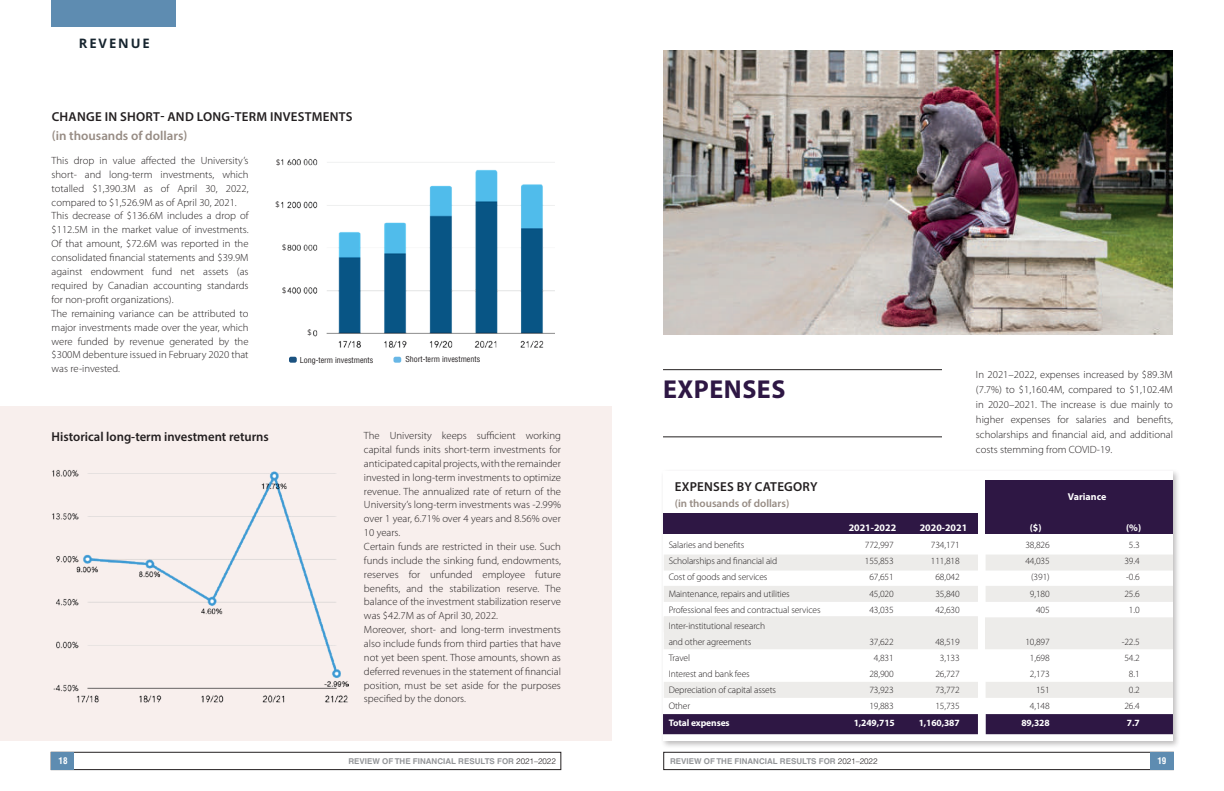
<style>
.page{position:relative;width:1224px;height:791px;background:#fff}
.page>*{position:absolute;margin:0;border:0;box-sizing:border-box;transform-origin:0 0}
.t1{font:700 26px "Myriad Pro";letter-spacing:.02em;color:#2e1744}
.t2{font:600 13px "Myriad Pro";letter-spacing:.02em;color:#231f20}
.t3{font:600 13px "Myriad Pro";color:#231f20}
.t4{font:600 13px "Myriad Pro";color:#978c84}
.t5{font:13px "Open Sans";letter-spacing:.15em;color:#16242e}
.t6{font:600 11px "Myriad Pro";color:#978c84}
.t7{font:300 10.5px/13.9px "Myriad Pro";color:#231f20}
.t8{font:700 10px "Myriad Pro";color:#fff}
.t9{font:300 9.5px/16.1px "Myriad Pro";letter-spacing:-.01em;color:#231f20}
.t10{font:700 9.5px "Myriad Pro";letter-spacing:-.01em;color:#fff}
.t11{font:700 condensed 9px "Helvetica LT Std";color:#fff}
.t12{font:700 8px "Helvetica LT Std";color:#939598}
.t13{font:condensed 8px "Helvetica LT Std";color:#231f20}
.t14{font:7.5px "Avenir LT Std";color:#231f20}
.s1{font-weight:300;color:#231f20}
</style>
<div class="page">
<div style="left:664px;top:752px;width:509px;height:18px;border:1px solid #231f20"></div>
<div style="left:51px;top:752px;width:510px;height:18px;border:1px solid #231f20"></div>
<div style="left:1150px;top:752px;width:23px;height:18px;background:#5e8cb1"></div>
<div style="left:51px;top:752px;width:23px;height:17px;background:#5e8cb1"></div>
<div style="left:51px;top:0;width:124px;height:27px;background:#5e8cb1"></div>
<div style="left:0;top:406px;width:612px;height:335px;background:#f8efed"></div>
<img style="left:663px;top:51px;width:510px;height:283px">
<hr style="left:663px;top:369px;width:279px;height:1px;background:#231f20">
<hr style="left:663px;top:437px;width:279px;height:1px;background:#231f20">
<div style="left:660px;top:468px;width:521px;height:281px;background:#231f20;opacity:.3"></div>
<svg style="left:663px;top:471px;width:510px;height:270px"></svg>
<hr style="left:1006px;top:498px;width:1px;height:242px;background:#fff">
<div style="left:986px;top:480px;width:187px;height:53px;background:#2e1744"></div>
<div style="left:663px;top:513px;width:315px;height:20px;background:#2e1744"></div>
<div style="left:664px;top:554px;width:314px;height:16px;background:#edecea"></div>
<div style="left:664px;top:586px;width:314px;height:16px;background:#edecea"></div>
<div style="left:664px;top:682px;width:314px;height:16px;background:#edecea"></div>
<div style="left:986px;top:554px;width:187px;height:16px;background:#edecea"></div>
<div style="left:986px;top:586px;width:187px;height:16px;background:#edecea"></div>
<div style="left:986px;top:682px;width:187px;height:16px;background:#edecea"></div>
<div style="left:664px;top:616px;width:314px;height:33px;background:#edecea"></div>
<div style="left:985px;top:617px;width:188px;height:32px;background:#edecea"></div>
<div style="left:663px;top:714px;width:315px;height:20px;background:#2e1744"></div>
<div style="left:986px;top:714px;width:187px;height:20px;background:#2e1744"></div>
<hr style="left:663px;top:540px;width:510px;height:1px;background:#fff">
<img style="left:52px;top:470px;width:297px;height:233px">
<div style="left:289px;top:357px;width:8px;height:6px;background:#1b5280;border-radius:2px"></div>
<div style="left:393px;top:357px;width:8px;height:6px;background:#68b7e6;border-radius:2px"></div>
<img style="left:281px;top:159px;width:273px;height:189px">
<p class="t5" style="left:79px;top:34px;width:72px">REVENUE</p>
<p class="t2" style="left:52px;top:109px;width:302px">CHANGE IN SHORT- AND LONG-TERM INVESTMENTS</p>
<p class="t4" style="left:52px;top:127px;width:137px">(in thousands of dollars)</p>
<p class="t7" style="left:52px;top:153px;width:199px">This drop in value affected the University’s short- and long-term investments, which totalled $1,390.3M as of April 30, 2022, compared to $1,526.9M as of April 30, 2021.<br>This decrease of $136.6M includes a drop of $112.5M in the market value of investments.<br>Of that amount, $72.6M was reported in the consolidated financial statements and $39.9M against endowment fund net assets (as required by Canadian accounting standards for non-profit organizations).<br>The remaining variance can be attributed to major investments made over the year, which were funded by revenue generated by the $300M debenture issued in February 2020 that was re-invested.</p>
<p class="t14" style="left:276px;top:158px;width:6px">$</p>
<p class="t14" style="left:276px;top:200px;width:6px">$</p>
<p class="t14" style="left:282px;top:243px;width:6px">$</p>
<p class="t14" style="left:282px;top:286px;width:6px">$</p>
<p class="t14" style="left:308px;top:328px;width:6px">$</p>
<p class="t13" style="left:300px;top:355px;width:75px">Long-term investments</p>
<p class="t13" style="left:405px;top:354px;width:76px">Short-term investments</p>
<p class="t3" style="left:52px;top:428px;width:219px">Historical long-term investment returns</p>
<p class="t7" style="left:364px;top:428px;width:199px">The University keeps sufficient working capital funds inits short-term investments for anticipated capital projects, with the remainder invested in long-term investments to optimize revenue. The annualized rate of return of the University’s long-term investments was -2.99% over 1 year, 6.71% over 4 years and 8.56% over 10 years.<br>Certain funds are restricted in their use. Such funds include the sinking fund, endowments, reserves for unfunded employee future benefits, and the stabilization reserve. The balance of the investment stabilization reserve was $42.7M as of April 30, 2022.<br>Moreover, short- and long-term investments also include funds from third parties that have not yet been spent. Those amounts, shown as deferred revenues in the statement of financial position, must be set aside for the purposes specified by the donors.</p>
<h1 class="t1" style="left:663px;top:372px;width:124px">EXPENSES</h1>
<p class="t2" style="left:675px;top:478px;width:144px">EXPENSES BY CATEGORY</p>
<p class="t6" style="left:675px;top:496px;width:116px">(in thousands of dollars)</p>
<p class="t7" style="left:976px;top:366px;width:199px;line-height:15.1px;text-align:justify">In 2021–2022, expenses increased by $89.3M (7.7%) to $1,160.4M, compared to $1,102.4M in 2020–2021. The increase is due mainly to higher expenses for salaries and benefits, scholarships and financial aid, and additional costs stemming from COVID-19.</p>
<p class="t8" style="left:1068px;top:490px;width:40px">Variance</p>
<p class="t8" style="left:849px;top:521px;width:49px">2021-2022</p>
<p class="t8" style="left:920px;top:521px;width:49px">2020-2021</p>
<p class="t8" style="left:1030px;top:521px;width:13px">($)</p>
<p class="t8" style="left:1126px;top:521px;width:17px">(%)</p>
<p class="t9" style="left:669px;top:537px;width:77px">Salaries and benefits</p>
<p class="t9" style="left:865px;top:537px;width:30px">772,997</p>
<p class="t9" style="left:931px;top:537px;width:30px">734,171</p>
<p class="t9" style="left:1025px;top:537px;width:26px">38,826</p>
<p class="t9" style="left:1129px;top:537px;width:12px">5.3</p>
<p class="t9" style="left:669px;top:553px;width:110px">Scholarships and financial aid</p>
<p class="t9" style="left:865px;top:553px;width:30px">155,853</p>
<p class="t9" style="left:931px;top:553px;width:30px">111,818</p>
<p class="t9" style="left:1025px;top:553px;width:26px">44,035</p>
<p class="t9" style="left:1124px;top:553px;width:17px">39.4</p>
<p class="t9" style="left:669px;top:569px;width:100px">Cost of goods and services</p>
<p class="t9" style="left:869px;top:569px;width:26px">67,651</p>
<p class="t9" style="left:935px;top:569px;width:26px">68,042</p>
<p class="t9" style="left:1031px;top:569px;width:20px">(391)</p>
<p class="t9" style="left:1126px;top:569px;width:15px">-0.6</p>
<p class="t9" style="left:669px;top:585px;width:123px">Maintenance, repairs and utilities</p>
<p class="t9" style="left:869px;top:585px;width:26px">45,020</p>
<p class="t9" style="left:935px;top:585px;width:26px">35,840</p>
<p class="t9" style="left:1030px;top:585px;width:21px">9,180</p>
<p class="t9" style="left:1124px;top:585px;width:17px">25.6</p>
<p class="t9" style="left:669px;top:601px;width:153px">Professional fees and contractual services</p>
<p class="t9" style="left:869px;top:601px;width:26px">43,035</p>
<p class="t9" style="left:935px;top:601px;width:26px">42,630</p>
<p class="t9" style="left:1036px;top:601px;width:15px">405</p>
<p class="t9" style="left:1129px;top:601px;width:12px">1.0</p>
<p class="t9" style="left:669px;top:617px;width:98px">Inter-institutional research and other agreements</p>
<p class="t9" style="left:869px;top:634px;width:26px">37,622</p>
<p class="t9" style="left:935px;top:634px;width:26px">48,519</p>
<p class="t9" style="left:1025px;top:634px;width:26px">10,897</p>
<p class="t9" style="left:1122px;top:634px;width:20px">-22.5</p>
<p class="t9" style="left:669px;top:650px;width:23px">Travel</p>
<p class="t9" style="left:874px;top:650px;width:21px">4,831</p>
<p class="t9" style="left:940px;top:650px;width:21px">3,133</p>
<p class="t9" style="left:1030px;top:650px;width:21px">1,698</p>
<p class="t9" style="left:1124px;top:650px;width:17px">54.2</p>
<p class="t9" style="left:669px;top:666px;width:83px">Interest and bank fees</p>
<p class="t9" style="left:869px;top:666px;width:26px">28,900</p>
<p class="t9" style="left:935px;top:666px;width:26px">26,727</p>
<p class="t9" style="left:1030px;top:666px;width:21px">2,173</p>
<p class="t9" style="left:1129px;top:666px;width:12px">8.1</p>
<p class="t9" style="left:669px;top:682px;width:109px">Depreciation of capital assets</p>
<p class="t9" style="left:869px;top:682px;width:26px">73,923</p>
<p class="t9" style="left:935px;top:682px;width:26px">73,772</p>
<p class="t9" style="left:1036px;top:682px;width:15px">151</p>
<p class="t9" style="left:1129px;top:682px;width:12px">0.2</p>
<p class="t9" style="left:669px;top:698px;width:23px">Other</p>
<p class="t9" style="left:869px;top:698px;width:26px">19,883</p>
<p class="t9" style="left:935px;top:698px;width:26px">15,735</p>
<p class="t9" style="left:1030px;top:698px;width:21px">4,148</p>
<p class="t9" style="left:1124px;top:698px;width:17px">26.4</p>
<p class="t10" style="left:669px;top:716px;width:63px">Total expenses</p>
<p class="t10" style="left:854px;top:716px;width:43px">1,249,715</p>
<p class="t10" style="left:919px;top:716px;width:43px">1,160,387</p>
<p class="t10" style="left:1021px;top:716px;width:30px">89,328</p>
<p class="t10" style="left:1127px;top:716px;width:14px">7.7</p>
<p class="t11" style="left:59px;top:755px;width:10px">18</p>
<p class="t12" style="left:348px;top:756px;width:209px">REVIEW OF THE FINANCIAL RESULTS FOR <span class="s1">2021–2022</span></p>
<p class="t12" style="left:670px;top:756px;width:209px">REVIEW OF THE FINANCIAL RESULTS FOR <span class="s1">2021–2022</span></p>
<p class="t11" style="left:1157px;top:755px;width:10px">19</p>
</div>
